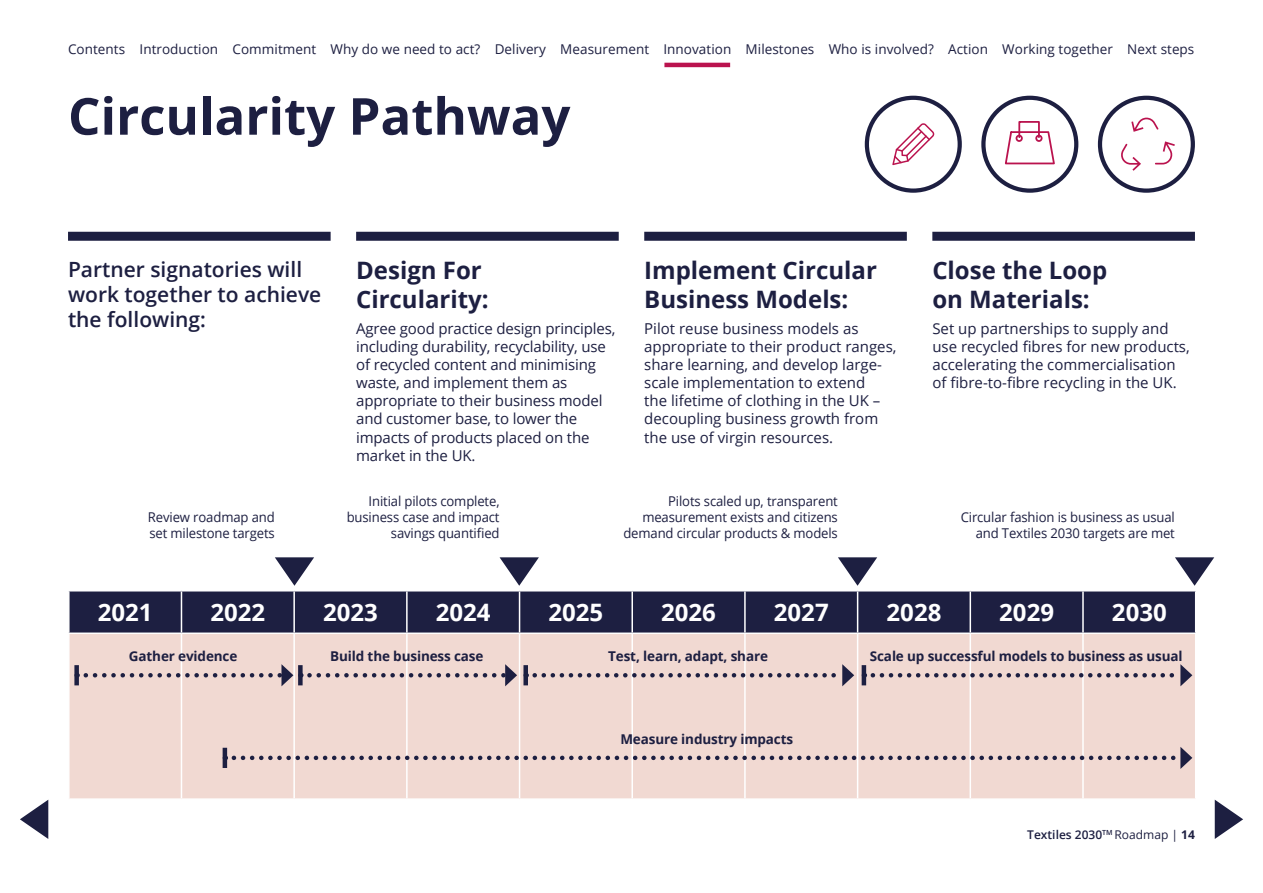
<style>
.page{position:relative;width:1263px;height:893px;background:#fff}
.page>*{position:absolute;margin:0;border:0;box-sizing:border-box;transform-origin:0 0}
.t1{font:700 51px "Open Sans";color:#1d1f41}
.t2{font:700 24px/28.8px "Open Sans";color:#1d1f41}
.t3{font:700 24px "Open Sans";color:#fff}
.t4{font:600 21px/25.2px "Open Sans";color:#1d1f41}
.t5{font:15px/18px "Open Sans";color:#1d1f41}
.t6{font:13.5px/16.2px "Open Sans";letter-spacing:-.01em;color:#1d1f41;text-align:right}
.t7{font:700 13.5px "Open Sans";letter-spacing:-.01em;color:#1d1f41}
.t8{font:600 12px "Open Sans";color:#1d1f41}
.s1{font-weight:400}
.s2{font-weight:700}
</style>
<div class="page">
<svg style="left:20px;top:800px;width:28px;height:39px"></svg>
<svg style="left:1215px;top:800px;width:28px;height:39px"></svg>
<hr style="left:664px;top:63px;width:66px;height:4px;background:#ba134e">
<div style="left:68px;top:232px;width:263px;height:9px;background:#1d1f41"></div>
<div style="left:356px;top:232px;width:263px;height:9px;background:#1d1f41"></div>
<div style="left:644px;top:232px;width:263px;height:9px;background:#1d1f41"></div>
<div style="left:932px;top:232px;width:263px;height:9px;background:#1d1f41"></div>
<div style="left:70px;top:591px;width:1125px;height:41px;background:#1d1f41"></div>
<div style="left:70px;top:634px;width:1125px;height:164px;background:#f1d9d2"></div>
<hr style="left:181px;top:591px;width:1px;height:41px;background:#fff">
<hr style="left:293px;top:591px;width:2px;height:41px;background:#fff">
<hr style="left:406px;top:591px;width:2px;height:41px;background:#fff">
<hr style="left:519px;top:591px;width:1px;height:41px;background:#fff">
<hr style="left:631px;top:591px;width:2px;height:41px;background:#fff">
<hr style="left:744px;top:591px;width:2px;height:41px;background:#fff">
<hr style="left:857px;top:591px;width:1px;height:41px;background:#fff">
<hr style="left:969px;top:591px;width:2px;height:41px;background:#fff">
<hr style="left:1082px;top:591px;width:2px;height:41px;background:#fff">
<hr style="left:181px;top:634px;width:1px;height:164px;background:#fff">
<hr style="left:293px;top:634px;width:2px;height:164px;background:#fff">
<hr style="left:406px;top:634px;width:2px;height:164px;background:#fff">
<hr style="left:519px;top:634px;width:1px;height:164px;background:#fff">
<hr style="left:631px;top:634px;width:2px;height:164px;background:#fff">
<hr style="left:744px;top:634px;width:2px;height:164px;background:#fff">
<hr style="left:857px;top:634px;width:1px;height:164px;background:#fff">
<hr style="left:969px;top:634px;width:2px;height:164px;background:#fff">
<hr style="left:1082px;top:634px;width:2px;height:164px;background:#fff">
<div style="left:74px;top:665px;width:5px;height:20px;background:#1d1f41"></div>
<svg style="left:86px;top:664px;width:207px;height:22px;background:#dbc6c3"></svg>
<div style="left:298px;top:665px;width:5px;height:20px;background:#1d1f41"></div>
<svg style="left:309px;top:664px;width:208px;height:22px;background:#dbc6c3"></svg>
<hr style="left:223px;top:748px;width:4px;height:20px;background:#1d1f41">
<svg style="left:234px;top:747px;width:958px;height:22px;background:#dfcac6"></svg>
<div style="left:523px;top:665px;width:5px;height:20px;background:#1d1f41"></div>
<svg style="left:535px;top:664px;width:319px;height:22px;background:#ddc8c4"></svg>
<hr style="left:862px;top:665px;width:4px;height:20px;background:#1d1f41">
<svg style="left:873px;top:664px;width:319px;height:22px;background:#ddc7c4"></svg>
<svg style="left:275px;top:557px;width:39px;height:29px"></svg>
<svg style="left:500px;top:557px;width:39px;height:29px"></svg>
<svg style="left:838px;top:557px;width:39px;height:29px"></svg>
<svg style="left:1175px;top:557px;width:39px;height:29px"></svg>
<div style="left:981px;top:96px;width:97px;height:97px;border:4px solid #1d1f41;border-radius:50%"></div>
<svg style="left:1005px;top:131px;width:50px;height:34px"></svg>
<div style="left:1018px;top:121px;width:22px;height:17px;border:2px solid #ba134e"></div>
<div style="left:1015px;top:135px;width:8px;height:7px;border:2px solid #ba134e;border-radius:50%"></div>
<div style="left:1035px;top:135px;width:7px;height:7px;border:2px solid #ba134e;border-radius:50%"></div>
<div style="left:1098px;top:96px;width:97px;height:97px;border:4px solid #1d1f41;border-radius:50%"></div>
<svg style="left:1121px;top:118px;width:54px;height:53px"></svg>
<div style="left:865px;top:96px;width:97px;height:97px;border:4px solid #1d1f41;border-radius:50%"></div>
<svg style="left:892px;top:123px;width:42px;height:42px"></svg>
<p class="t6" style="left:68px;top:40px;width:1128px">Contents Introduction Commitment Why do we need to act? Delivery Measurement Innovation Milestones Who is involved? Action Working together Next steps</p>
<h1 class="t1" style="left:68px;top:80px;width:504px">Circularity Pathway</h1>
<h3 class="t4" style="left:68px;top:256px;width:255px">Partner signatories will work together to achieve the following:</h3>
<h2 class="t2" style="left:356px;top:255px;width:134px">Design For<br>Circularity:</h2>
<p class="t5" style="left:356px;top:320px;width:261px">Agree good practice design principles, including durability, recyclability, use of recycled content and minimising waste, and implement them as appropriate to their business model and customer base, to lower the impacts of products placed on the market in the UK.</p>
<h2 class="t2" style="left:644px;top:255px;width:234px">Implement Circular<br>Business Models:</h2>
<p class="t5" style="left:644px;top:320px;width:254px">Pilot reuse business models as appropriate to their product ranges, share learning, and develop large&shy;scale implementation to extend<br>the lifetime of clothing in the UK – decoupling business growth from the use of virgin resources.</p>
<p class="t6" style="left:148px;top:508px;width:128px;text-align:left">Review roadmap and set milestone targets</p>
<p class="t6" style="left:347px;top:492px;width:154px">Initial pilots complete, business case and impact savings quantified</p>
<p class="t6" style="left:623px;top:492px;width:216px">Pilots scaled up, transparent measurement exists and citizens demand circular products &amp; models</p>
<h2 class="t2" style="left:932px;top:255px;width:176px">Close the Loop on Materials:</h2>
<p class="t5" style="left:932px;top:320px;width:259px">Set up partnerships to supply and use recycled fibres for new products, accelerating the commercialisation of fibre-to-fibre recycling in the UK.</p>
<p class="t6" style="left:961px;top:508px;width:216px">Circular fashion is business as usual and Textiles 2030 targets are met</p>
<h2 class="t3" style="left:98px;top:595px;width:56px">2021</h2>
<h2 class="t3" style="left:210px;top:595px;width:56px">2022</h2>
<h2 class="t3" style="left:323px;top:595px;width:56px">2023</h2>
<h2 class="t3" style="left:436px;top:595px;width:56px">2024</h2>
<h2 class="t3" style="left:548px;top:595px;width:56px">2025</h2>
<h2 class="t3" style="left:661px;top:595px;width:56px">2026</h2>
<h2 class="t3" style="left:774px;top:595px;width:56px">2027</h2>
<h2 class="t3" style="left:886px;top:595px;width:56px">2028</h2>
<h2 class="t3" style="left:999px;top:595px;width:56px">2029</h2>
<h2 class="t3" style="left:1112px;top:595px;width:56px">2030</h2>
<p class="t7" style="left:129px;top:647px;width:110px">Gather evidence</p>
<p class="t7" style="left:330px;top:647px;width:155px">Build the business case</p>
<p class="t7" style="left:608px;top:647px;width:161px">Test, learn, adapt, share</p>
<p class="t7" style="left:870px;top:647px;width:314px">Scale up successful models to business as usual</p>
<p class="t7" style="left:620px;top:730px;width:174px">Measure industry impacts</p>
<p class="t8" style="left:1027px;top:826px;width:169px">Textiles 2030<sup>TM</sup> <span class="s1">Roadmap |</span> <span class="s2">14</span></p>
</div>
